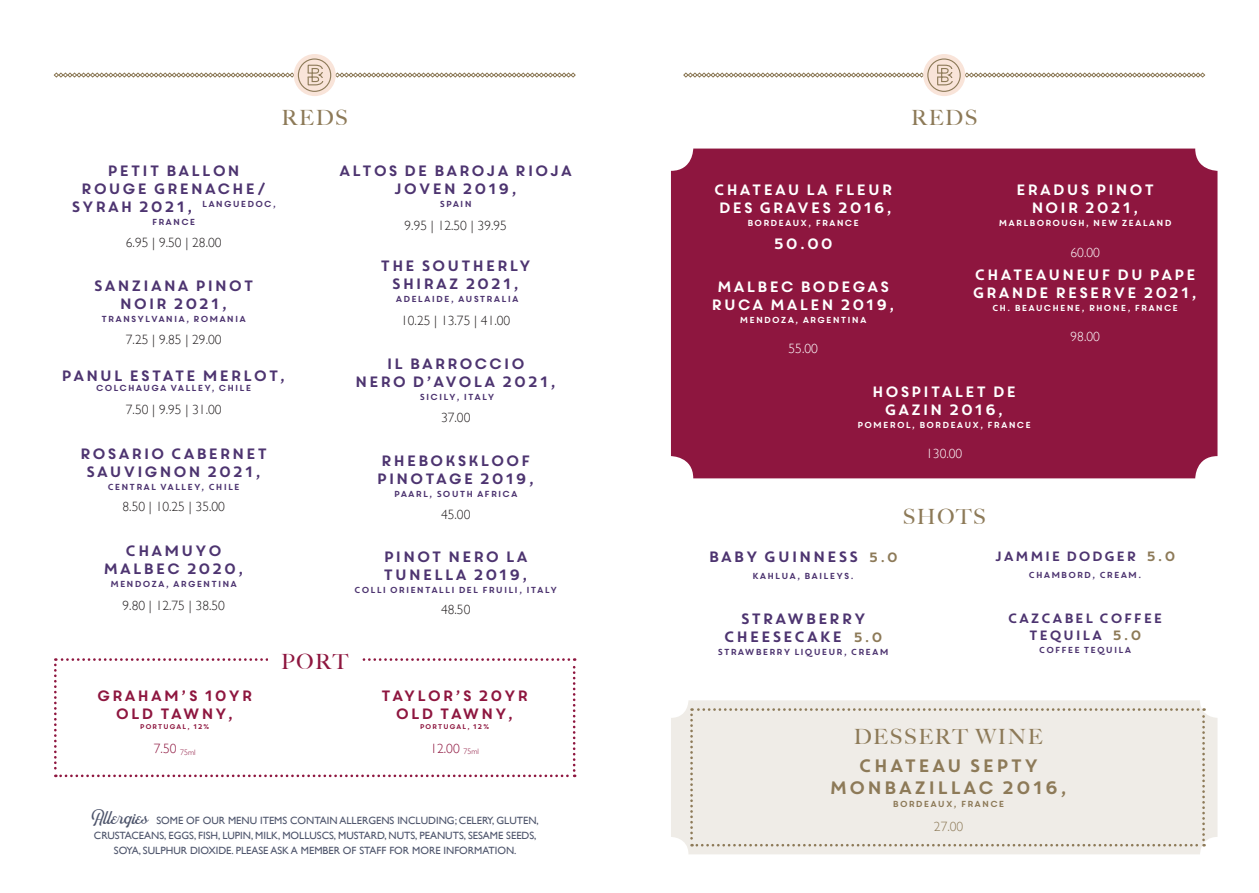
<style>
.page{position:relative;width:1259px;height:893px;background:#fff}
.page>*{position:absolute;margin:0;border:0;box-sizing:border-box;transform-origin:0 0}
.t1{font:500 21px "Big Caslon";letter-spacing:.075em;color:#8d7a58}
.t2{font:500 21px "Big Caslon";color:#8e163f}
.Drink_title{font:18px/21.6px "Core Circus";letter-spacing:-.025em;color:#8d7a58;text-align:center}
.Drink_title-2{font:15px/18px "Core Circus";letter-spacing:-.025em;color:#4d3470;text-align:center}
.Drink_title-3{font:15px/18px "Core Circus";letter-spacing:-.025em;color:#fff;text-align:center}
.Drink_title-4{font:15px/18px "Core Circus";letter-spacing:-.025em;color:#8e163f;text-align:center}
.Drink_title-5{font:300 13.5px "Gill Sans";color:#231f20}
.Drink_title-6{font:13.5px/16.2px "Core Circus";letter-spacing:-.025em;color:#4d3470;text-align:center}
.END_DRINK{font:300 13.5px "Gill Sans";color:#fff}
.END_DRINK-2{font:300 13.5px "Gill Sans";color:#8e163f}
.END_DRINK-3{font:300 13.5px "Gill Sans";color:#8d7a58}
.t3{font:10.5px/15px "Gill Sans";color:#4d546b;text-align:center}
.Drink_title-7{font:8.7px "Core Circus";letter-spacing:-.025em;color:#4d3470}
.Drink_title-8{font:8.7px "Core Circus";letter-spacing:-.025em;color:#fff}
.Drink_title-9{font:8.7px "Core Circus";letter-spacing:-.025em;color:#8d7a58}
.Drink_title-10{font:6.9px "Core Circus";letter-spacing:-.025em;color:#8e163f}
.s1{font-family:"Bouchers Script";font-size:18.3px}
.s2{font-size:13.5px;color:#8d7a58}
.s3{color:#8d7a58}
</style>
<div class="page">
<svg style="left:923px;top:54px;width:42px;height:42px"></svg>
<div style="left:927px;top:58px;width:33px;height:34px;border:1px solid #8d7a58;border-radius:50%"></div>
<svg style="left:683px;top:64px;width:522px;height:22px"></svg>
<div style="left:671px;top:149px;width:546px;height:329px;background:#8e163f;border-radius:22px"></div>
<svg style="left:294px;top:54px;width:42px;height:42px"></svg>
<div style="left:298px;top:58px;width:33px;height:34px;border:1px solid #8d7a58;border-radius:50%"></div>
<svg style="left:54px;top:64px;width:522px;height:22px"></svg>
<div style="left:671px;top:700px;width:546px;height:154px;background:#efece7;border-radius:17px"></div>
<svg style="left:690px;top:708px;width:514px;height:138px"></svg>
<svg style="left:54px;top:658px;width:521px;height:119px"></svg>
<div style="left:268px;top:646px;width:93px;height:30px;background:#fff"></div>
<p class="t1" style="left:282px;top:100px;width:68px">REDS</p>
<p class="t1" style="left:911px;top:100px;width:68px">REDS</p>
<p class="Drink_title-2" style="left:71px;top:161px;width:208px">PETIT BALLON<br>ROUGE GRENACHE/<br>SYRAH 2021, <sup>LANGUEDOC,</sup></p>
<p class="Drink_title-7" style="left:151px;top:216px;width:46px">FRANCE</p>
<p class="Drink_title-5" style="left:126px;top:232px;width:97px">6.95 | 9.50 | 28.00</p>
<p class="Drink_title-2" style="left:93px;top:276px;width:163px">SANZIANA PINOT<br>NOIR 2021,</p>
<p class="Drink_title-7" style="left:101px;top:313px;width:147px">TRANSYLVANIA, ROMANIA</p>
<p class="Drink_title-5" style="left:126px;top:329px;width:97px">7.25 | 9.85 | 29.00</p>
<p class="Drink_title-2" style="left:61px;top:366px;width:228px">PANUL ESTATE MERLOT,</p>
<p class="Drink_title-7" style="left:95px;top:382px;width:158px">COLCHAUGA VALLEY, CHILE</p>
<p class="Drink_title-5" style="left:126px;top:399px;width:97px">7.50 | 9.95 | 31.00</p>
<p class="Drink_title-2" style="left:79px;top:444px;width:191px">ROSARIO CABERNET<br>SAUVIGNON 2021,</p>
<p class="Drink_title-7" style="left:107px;top:481px;width:135px">CENTRAL VALLEY, CHILE</p>
<p class="Drink_title-5" style="left:122px;top:496px;width:104px">8.50 | 10.25 | 35.00</p>
<p class="Drink_title-2" style="left:102px;top:541px;width:144px">CHAMUYO<br>MALBEC 2020,</p>
<p class="Drink_title-7" style="left:110px;top:578px;width:129px">MENDOZA, ARGENTINA</p>
<p class="Drink_title-5" style="left:122px;top:595px;width:104px">9.80 | 12.75 | 38.50</p>
<p class="Drink_title-2" style="left:338px;top:161px;width:237px">ALTOS DE BAROJA RIOJA<br>JOVEN 2019,</p>
<p class="Drink_title-7" style="left:439px;top:198px;width:35px">SPAIN</p>
<p class="Drink_title-5" style="left:404px;top:215px;width:104px">9.95 | 12.50 | 39.95</p>
<p class="Drink_title-2" style="left:379px;top:256px;width:154px">THE SOUTHERLY<br>SHIRAZ 2021,</p>
<p class="Drink_title-7" style="left:395px;top:293px;width:125px">ADELAIDE, AUSTRALIA</p>
<p class="Drink_title-5" style="left:401px;top:310px;width:111px">10.25 | 13.75 | 41.00</p>
<p class="Drink_title-2" style="left:354px;top:354px;width:205px">IL BARROCCIO<br>NERO D’AVOLA 2021,</p>
<p class="Drink_title-7" style="left:419px;top:391px;width:77px">SICILY, ITALY</p>
<p class="Drink_title-5" style="left:441px;top:407px;width:31px">37.00</p>
<p class="Drink_title-2" style="left:376px;top:451px;width:161px;text-align:left">RHEBOKSKLOOF<br>PINOTAGE 2019,</p>
<p class="Drink_title-7" style="left:393px;top:488px;width:126px">PAARL, SOUTH AFRICA</p>
<p class="Drink_title-5" style="left:441px;top:504px;width:31px">45.00</p>
<p class="Drink_title-2" style="left:382px;top:547px;width:148px;text-align:left">PINOT NERO LA<br>TUNELLA 2019,</p>
<p class="Drink_title-7" style="left:354px;top:584px;width:205px">COLLI ORIENTALLI DEL FRUILI, ITALY</p>
<p class="Drink_title-5" style="left:441px;top:599px;width:31px">48.50</p>
<p class="Drink_title-4" style="left:96px;top:686px;width:159px">GRAHAM’S 10YR<br>OLD TAWNY,</p>
<p class="Drink_title-10" style="left:140px;top:722px;width:72px">PORTUGAL, 12%</p>
<p class="END_DRINK-2" style="left:154px;top:738px;width:43px">7.50 <sub>75ml</sub></p>
<p class="t2" style="left:281px;top:644px;width:68px">PORT</p>
<p class="Drink_title-4" style="left:380px;top:686px;width:150px">TAYLOR’S 20YR<br>OLD TAWNY,</p>
<p class="Drink_title-10" style="left:419px;top:722px;width:72px">PORTUGAL, 12%</p>
<p class="END_DRINK-2" style="left:430px;top:737px;width:50px">12.00 <sub>75ml</sub></p>
<p class="t3" style="left:92px;top:813px;width:449px"><span class="s1">Allergies</span> SOME OF OUR MENU ITEMS CONTAIN ALLERGENS INCLUDING; CELERY, GLUTEN,<br>CRUSTACEANS, EGGS, FISH, LUPIN, MILK, MOLLUSCS, MUSTARD, NUTS, PEANUTS, SESAME SEEDS,<br>SOYA, SULPHUR DIOXIDE. PLEASE ASK A MEMBER OF STAFF FOR MORE INFORMATION.</p>
<p class="Drink_title-3" style="left:713px;top:180px;width:182px">CHATEAU LA FLEUR<br>DES GRAVES 2016,</p>
<p class="Drink_title-8" style="left:747px;top:217px;width:114px">BORDEAUX, FRANCE</p>
<p class="Drink_title-3" style="left:772px;top:234px;width:63px">50.00</p>
<p class="Drink_title-3" style="left:710px;top:277px;width:187px">MALBEC BODEGAS<br>RUCA MALEN 2019,</p>
<p class="Drink_title-8" style="left:739px;top:314px;width:129px">MENDOZA, ARGENTINA</p>
<p class="END_DRINK" style="left:788px;top:338px;width:31px">55.00</p>
<p class="Drink_title-3" style="left:1015px;top:180px;width:142px">ERADUS PINOT<br>NOIR 2021,</p>
<p class="Drink_title-8" style="left:998px;top:217px;width:175px">MARLBOROUGH, NEW ZEALAND</p>
<p class="END_DRINK" style="left:1070px;top:242px;width:31px">60.00</p>
<p class="Drink_title-3" style="left:972px;top:265px;width:228px;text-align:left">CHATEAUNEUF DU PAPE<br>GRANDE RESERVE 2021,</p>
<p class="Drink_title-8" style="left:991px;top:302px;width:189px">CH. BEAUCHENE, RHONE, FRANCE</p>
<p class="END_DRINK" style="left:1070px;top:325px;width:31px">98.00</p>
<p class="Drink_title-3" style="left:871px;top:382px;width:147px">HOSPITALET DE<br>GAZIN 2016,</p>
<p class="Drink_title-8" style="left:857px;top:419px;width:176px">POMEROL, BORDEAUX, FRANCE</p>
<p class="END_DRINK" style="left:926px;top:443px;width:38px">130.00</p>
<p class="t1" style="left:902px;top:499px;width:85px">SHOTS</p>
<p class="Drink_title-2" style="left:708px;top:547px;width:192px">BABY GUINNESS <span class="s2">5.0</span></p>
<p class="Drink_title-7" style="left:752px;top:570px;width:104px">KAHLUA, BAILEYS.</p>
<p class="Drink_title-2" style="left:723px;top:609px;width:162px">STRAWBERRY<br>CHEESECAKE <span class="s2">5.0</span></p>
<p class="Drink_title-7" style="left:717px;top:646px;width:174px">STRAWBERRY LIQUEUR, CREAM</p>
<p class="Drink_title-6" style="left:994px;top:547px;width:184px">JAMMIE DODGER <span class="s3">5.0</span></p>
<p class="Drink_title-7" style="left:1028px;top:569px;width:116px">CHAMBORD, CREAM.</p>
<p class="Drink_title-6" style="left:1007px;top:610px;width:158px">CAZCABEL COFFEE<br>TEQUILA <span class="s3">5.0</span></p>
<p class="Drink_title-7" style="left:1038px;top:644px;width:95px">COFFEE TEQUILA</p>
<p class="t1" style="left:854px;top:719px;width:190px">DESSERT WINE</p>
<p class="Drink_title" style="left:828px;top:754px;width:242px">CHATEAU SEPTY<br>MONBAZILLAC 2016,</p>
<p class="Drink_title-9" style="left:892px;top:798px;width:114px">BORDEAUX, FRANCE</p>
<p class="END_DRINK-3" style="left:934px;top:816px;width:31px">27.00</p>
</div>
